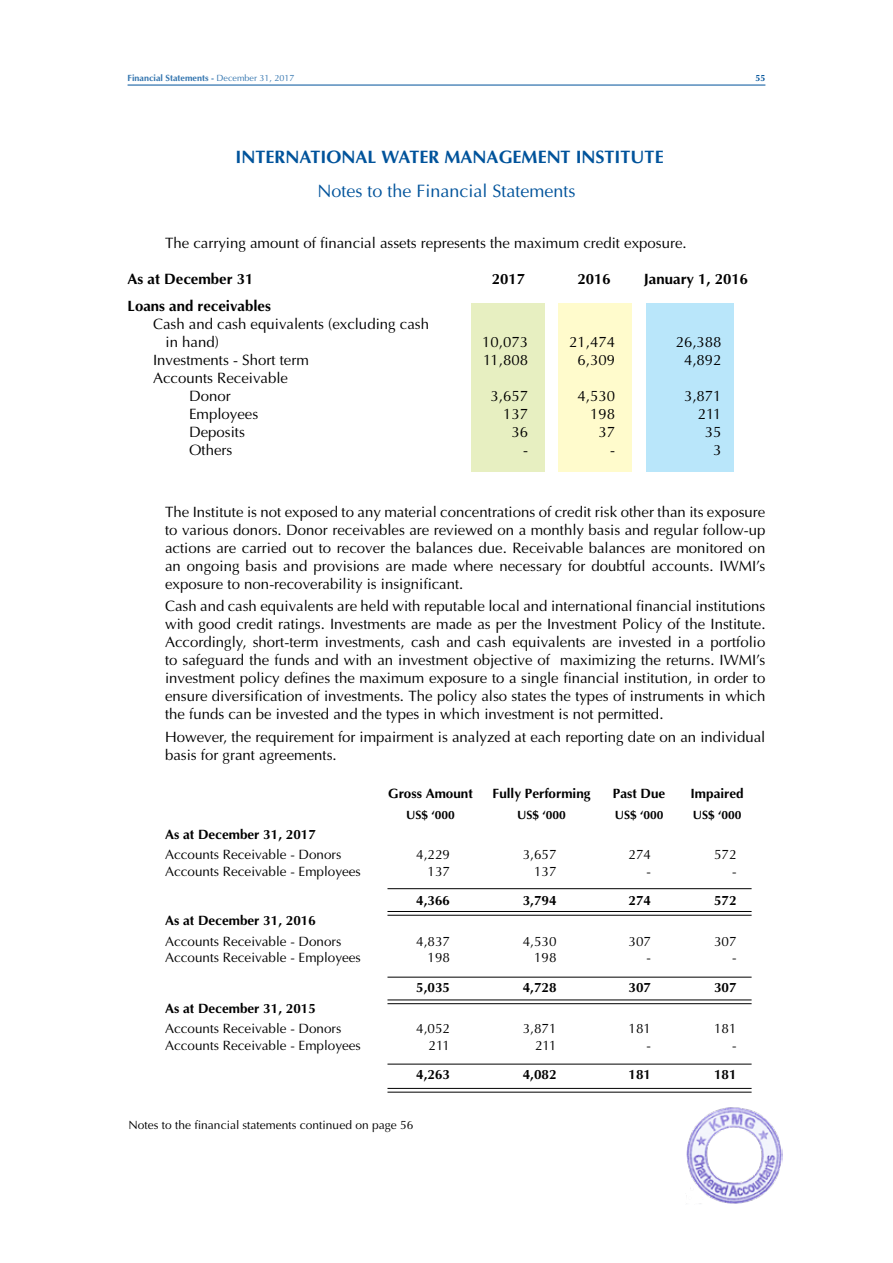
<style>
.page{position:relative;width:893px;height:1263px;background:#fff}
.page>*{position:absolute;margin:0;border:0;box-sizing:border-box;transform-origin:0 0}
.t1{font:700 18px "Ottawa";color:#00539b}
.t2{font:18px "Ottawa";color:#00539b}
.t3{font:15px/18px "Ottawa";color:#000}
.t4{font:700 15px "Ottawa";color:#000}
.t5{font:13.5px "Ottawa";color:#000}
.t6{font:700 13.5px "Ottawa";color:#000}
.t7{font:12px "Ottawa";color:#000}
.t8{font:700 12px "Ottawa";color:#000}
.t9{font:700 9px "Ottawa";color:#3375af}
.t10{font:700 9px "Ottawa";color:#00539b}
.s1{font-weight:400}
</style>
<div class="page">
<hr style="left:128px;top:85px;width:637px;height:1px;background:#00539b">
<div style="left:472px;top:303px;width:73px;height:169px;background:#e7efc1"></div>
<div style="left:559px;top:303px;width:73px;height:169px;background:#fffbcc"></div>
<div style="left:646px;top:303px;width:87px;height:169px;background:#b9e6fa"></div>
<hr style="left:387px;top:888px;width:365px;height:1px;background:#000">
<hr style="left:387px;top:977px;width:365px;height:1px;background:#000">
<hr style="left:387px;top:1064px;width:365px;height:1px;background:#000">
<hr style="left:387px;top:911px;width:365px;height:1px;background:#000">
<hr style="left:387px;top:999px;width:365px;height:1px;background:#000">
<hr style="left:387px;top:1088px;width:365px;height:1px;background:#000">
<hr style="left:387px;top:915px;width:365px;height:1px;background:#000">
<hr style="left:387px;top:1003px;width:365px;height:1px;background:#000">
<hr style="left:387px;top:1092px;width:365px;height:1px;background:#000">
<img style="left:686px;top:1107px;width:97px;height:97px">
<p class="t9" style="left:128px;top:72px;width:168px">Financial Statements - <span class="s1">December 31, 2017</span></p>
<p class="t10" style="left:755px;top:72px;width:12px">55</p>
<p class="t1" style="left:236px;top:146px;width:430px">INTERNATIONAL WATER MANAGEMENT INSTITUTE</p>
<p class="t2" style="left:317px;top:181px;width:259px">Notes to the Financial Statements</p>
<p class="t3" style="left:165px;top:234px;width:523px">The carrying amount of financial assets represents the maximum credit exposure.</p>
<p class="t4" style="left:128px;top:270px;width:127px">As at December 31</p>
<p class="t4" style="left:492px;top:270px;width:35px">2017</p>
<p class="t4" style="left:577px;top:270px;width:35px">2016</p>
<p class="t4" style="left:644px;top:270px;width:106px">January 1, 2016</p>
<p class="t4" style="left:128px;top:296px;width:145px">Loans and receivables</p>
<p class="t3" style="left:166px;top:315px;width:265px;text-indent:-12px">Cash and cash equivalents (excluding cash in hand)</p>
<p class="t3" style="left:482px;top:333px;width:47px">10,073</p>
<p class="t3" style="left:569px;top:333px;width:47px">21,474</p>
<p class="t3" style="left:676px;top:333px;width:47px">26,388</p>
<p class="t3" style="left:153px;top:351px;width:157px">Investments - Short term</p>
<p class="t3" style="left:483px;top:351px;width:46px">11,808</p>
<p class="t3" style="left:577px;top:351px;width:39px">6,309</p>
<p class="t3" style="left:684px;top:351px;width:39px">4,892</p>
<p class="t3" style="left:189px;top:369px;width:101px;text-indent:-36px">Accounts Receivable<br>Donor</p>
<p class="t3" style="left:490px;top:387px;width:39px">3,657</p>
<p class="t3" style="left:577px;top:387px;width:39px">4,530</p>
<p class="t3" style="left:684px;top:387px;width:39px">3,871</p>
<p class="t3" style="left:189px;top:405px;width:71px">Employees</p>
<p class="t3" style="left:503px;top:405px;width:27px">137</p>
<p class="t3" style="left:590px;top:405px;width:27px">198</p>
<p class="t3" style="left:698px;top:405px;width:25px">211</p>
<p class="t3" style="left:189px;top:423px;width:57px">Deposits</p>
<p class="t3" style="left:511px;top:423px;width:18px">36</p>
<p class="t3" style="left:598px;top:423px;width:18px">37</p>
<p class="t3" style="left:705px;top:423px;width:18px">35</p>
<p class="t3" style="left:189px;top:441px;width:45px">Others</p>
<p class="t3" style="left:523px;top:441px;width:6px">-</p>
<p class="t3" style="left:610px;top:441px;width:6px">-</p>
<p class="t3" style="left:713px;top:441px;width:10px">3</p>
<p class="t3" style="left:165px;top:503px;width:602px;text-align:justify">The Institute is not exposed to any material concentrations of credit risk other than its exposure to various donors. Donor receivables are reviewed on a monthly basis and regular follow-up actions are carried out to recover the balances due. Receivable balances are monitored on an ongoing basis and provisions are made where necessary for doubtful accounts. IWMI’s exposure to non-recoverability is insignificant.</p>
<p class="t3" style="left:165px;top:597px;width:602px;text-align:justify">Cash and cash equivalents are held with reputable local and international financial institutions with good credit ratings. Investments are made as per the Investment Policy of the Institute.<br>Accordingly, short-term investments, cash and cash equivalents are invested in a portfolio to safeguard the funds and with an investment objective of maximizing the returns. IWMI’s investment policy defines the maximum exposure to a single financial institution, in order to ensure diversification of investments. The policy also states the types of instruments in which the funds can be invested and the types in which investment is not permitted.</p>
<p class="t3" style="left:165px;top:728px;width:602px">However, the requirement for impairment is analyzed at each reporting date on an individual basis for grant agreements.</p>
<p class="t6" style="left:388px;top:785px;width:86px">Gross Amount</p>
<p class="t6" style="left:493px;top:785px;width:100px">Fully Performing</p>
<p class="t6" style="left:613px;top:785px;width:54px">Past Due</p>
<p class="t6" style="left:690px;top:785px;width:55px">Impaired</p>
<p class="t8" style="left:406px;top:807px;width:50px">US$ ‘000</p>
<p class="t8" style="left:517px;top:807px;width:50px">US$ ‘000</p>
<p class="t8" style="left:615px;top:807px;width:50px">US$ ‘000</p>
<p class="t8" style="left:693px;top:807px;width:50px">US$ ‘000</p>
<p class="t6" style="left:165px;top:826px;width:152px">As at December 31, 2017</p>
<p class="t5" style="left:165px;top:847px;width:178px">Accounts Receivable - Donors</p>
<p class="t5" style="left:416px;top:847px;width:35px">4,229</p>
<p class="t5" style="left:523px;top:847px;width:35px">3,657</p>
<p class="t5" style="left:629px;top:847px;width:24px">274</p>
<p class="t5" style="left:714px;top:847px;width:24px">572</p>
<p class="t5" style="left:165px;top:863px;width:197px">Accounts Receivable - Employees</p>
<p class="t5" style="left:427px;top:863px;width:24px">137</p>
<p class="t5" style="left:534px;top:863px;width:24px">137</p>
<p class="t5" style="left:647px;top:863px;width:6px">-</p>
<p class="t5" style="left:732px;top:863px;width:6px">-</p>
<p class="t6" style="left:416px;top:892px;width:35px">4,366</p>
<p class="t6" style="left:523px;top:892px;width:35px">3,794</p>
<p class="t6" style="left:629px;top:892px;width:24px">274</p>
<p class="t6" style="left:714px;top:892px;width:24px">572</p>
<p class="t6" style="left:165px;top:912px;width:152px">As at December 31, 2016</p>
<p class="t5" style="left:165px;top:933px;width:178px">Accounts Receivable - Donors</p>
<p class="t5" style="left:416px;top:933px;width:35px">4,837</p>
<p class="t5" style="left:523px;top:933px;width:35px">4,530</p>
<p class="t5" style="left:629px;top:933px;width:24px">307</p>
<p class="t5" style="left:714px;top:933px;width:24px">307</p>
<p class="t5" style="left:165px;top:949px;width:197px">Accounts Receivable - Employees</p>
<p class="t5" style="left:427px;top:949px;width:24px">198</p>
<p class="t5" style="left:534px;top:949px;width:24px">198</p>
<p class="t5" style="left:647px;top:949px;width:6px">-</p>
<p class="t5" style="left:732px;top:949px;width:6px">-</p>
<p class="t6" style="left:416px;top:979px;width:35px">5,035</p>
<p class="t6" style="left:523px;top:979px;width:35px">4,728</p>
<p class="t6" style="left:629px;top:979px;width:24px">307</p>
<p class="t6" style="left:714px;top:979px;width:24px">307</p>
<p class="t6" style="left:165px;top:1000px;width:152px">As at December 31, 2015</p>
<p class="t5" style="left:165px;top:1021px;width:178px">Accounts Receivable - Donors</p>
<p class="t5" style="left:416px;top:1021px;width:35px">4,052</p>
<p class="t5" style="left:523px;top:1021px;width:35px">3,871</p>
<p class="t5" style="left:629px;top:1021px;width:24px">181</p>
<p class="t5" style="left:714px;top:1021px;width:24px">181</p>
<p class="t5" style="left:165px;top:1037px;width:197px">Accounts Receivable - Employees</p>
<p class="t5" style="left:428px;top:1037px;width:23px">211</p>
<p class="t5" style="left:535px;top:1037px;width:23px">211</p>
<p class="t5" style="left:647px;top:1037px;width:6px">-</p>
<p class="t5" style="left:732px;top:1037px;width:6px">-</p>
<p class="t6" style="left:416px;top:1065px;width:35px">4,263</p>
<p class="t6" style="left:523px;top:1065px;width:35px">4,082</p>
<p class="t6" style="left:629px;top:1065px;width:24px">181</p>
<p class="t6" style="left:714px;top:1065px;width:24px">181</p>
<p class="t7" style="left:129px;top:1118px;width:286px">Notes to the financial statements continued on page 56</p>
</div>
